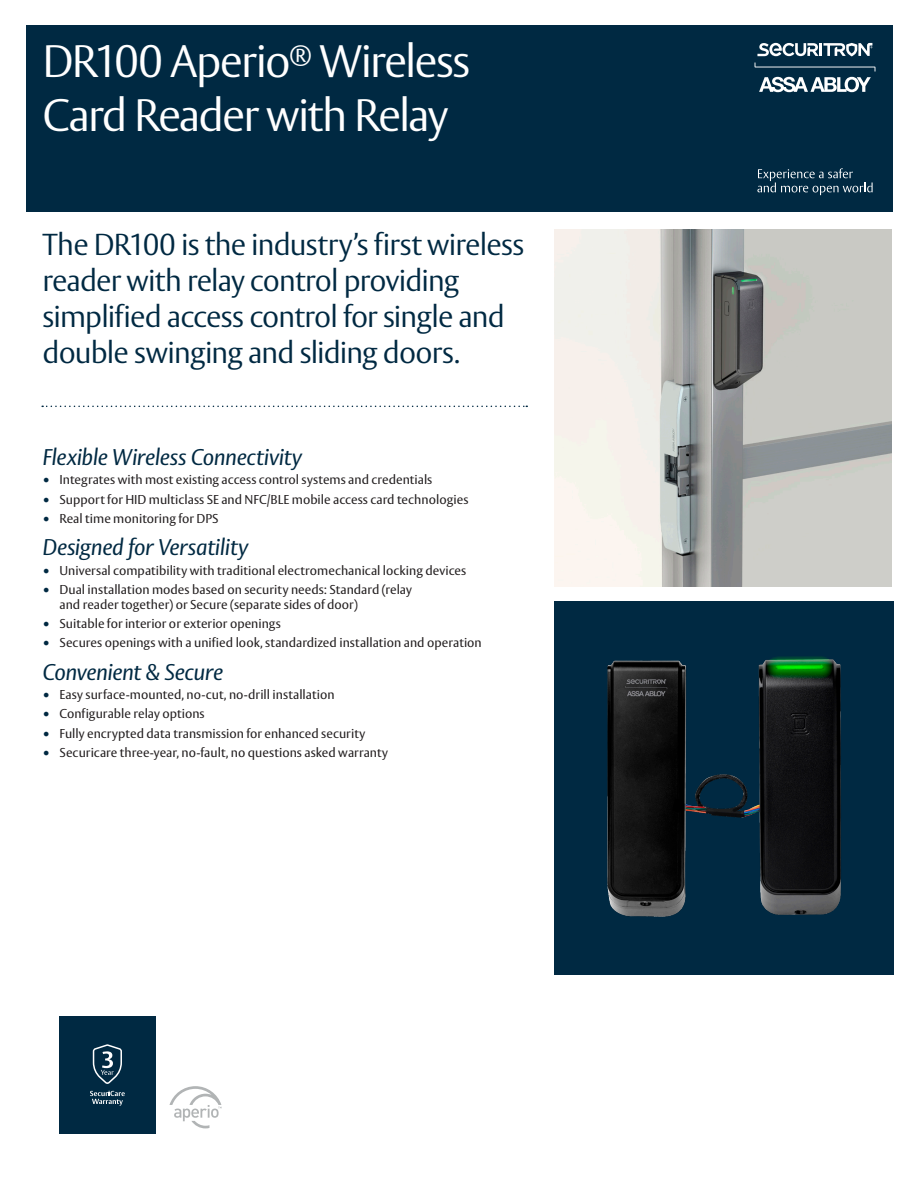
<style>
.page{position:relative;width:918px;height:1188px;background:#fff}
.page>*{position:absolute;margin:0;border:0;box-sizing:border-box;transform-origin:0 0}
.Product_Name_Header{font:300 45px/54px "ASSA Vesta";letter-spacing:-.04em;color:#fff}
.Intro_Paragraph{font:300 30px/36px "ASSA Vesta";letter-spacing:-.03em;color:#002942}
.Front_Subheads{font:italic 22.5px "ASSA Vesta";letter-spacing:-.02em;color:#002942}
.t1{font:12.75px/15px "ASSA Vesta";letter-spacing:.005em;color:#231f20}
.s1{font-size:15px;color:#002942}
</style>
<div class="page">
<div style="left:26px;top:26px;width:866px;height:186px;background:#002942"></div>
<svg style="left:755px;top:63px;width:120px;height:29px"></svg>
<svg style="left:757px;top:43px;width:115px;height:13px"></svg>
<svg style="left:757px;top:168px;width:116px;height:27px"></svg>
<svg style="left:42px;top:406px;width:485px;height:1px"></svg>
<div style="left:554px;top:601px;width:340px;height:374px;background:#002942"></div>
<img style="left:554px;top:230px;width:337px;height:356px">
<svg style="left:169px;top:1086px;width:53px;height:42px"></svg>
<div style="left:60px;top:1016px;width:96px;height:118px;background:#002942"></div>
<svg style="left:90px;top:1091px;width:35px;height:15px"></svg>
<svg style="left:93px;top:1044px;width:29px;height:40px"></svg>
<img style="left:607px;top:656px;width:234px;height:261px">
<p class="Product_Name_Header" style="left:43px;top:37px;width:429px">DR100 Aperio<sup>®</sup> Wireless<br>Card Reader with Relay</p>
<p class="Intro_Paragraph" style="left:43px;top:228px;width:483px">The DR100 is the industry’s first wireless reader with relay control providing simplified access control for single and double swinging and sliding doors.</p>
<p class="Front_Subheads" style="left:43px;top:444px;width:261px">Flexible Wireless Connectivity</p>
<p class="t1" style="left:43px;top:473px;width:391px"><span class="s1">•</span> Integrates with most existing access control systems and credentials</p>
<p class="t1" style="left:43px;top:492px;width:427px"><span class="s1">•</span> Support for HID multiclass SE and NFC/BLE mobile access card technologies</p>
<p class="t1" style="left:43px;top:511px;width:178px"><span class="s1">•</span> Real time monitoring for DPS</p>
<p class="Front_Subheads" style="left:43px;top:534px;width:207px">Designed for Versatility</p>
<p class="t1" style="left:43px;top:563px;width:425px"><span class="s1">•</span> Universal compatibility with traditional electromechanical locking devices</p>
<p class="t1" style="left:60px;top:582px;width:354px;text-indent:-17px"><span class="s1">•</span> Dual installation modes based on security needs: Standard (relay and reader together) or Secure (separate sides of door)</p>
<p class="t1" style="left:43px;top:617px;width:240px"><span class="s1">•</span> Suitable for interior or exterior openings</p>
<p class="t1" style="left:43px;top:636px;width:441px"><span class="s1">•</span> Secures openings with a unified look, standardized installation and operation</p>
<p class="Front_Subheads" style="left:43px;top:658px;width:182px">Convenient &amp; Secure</p>
<p class="t1" style="left:43px;top:688px;width:294px"><span class="s1">•</span> Easy surface-mounted, no-cut, no-drill installation</p>
<p class="t1" style="left:43px;top:707px;width:164px"><span class="s1">•</span> Configurable relay options</p>
<p class="t1" style="left:43px;top:726px;width:324px"><span class="s1">•</span> Fully encrypted data transmission for enhanced security</p>
<p class="t1" style="left:43px;top:745px;width:347px"><span class="s1">•</span> Securicare three-year, no-fault, no questions asked warranty</p>
</div>
